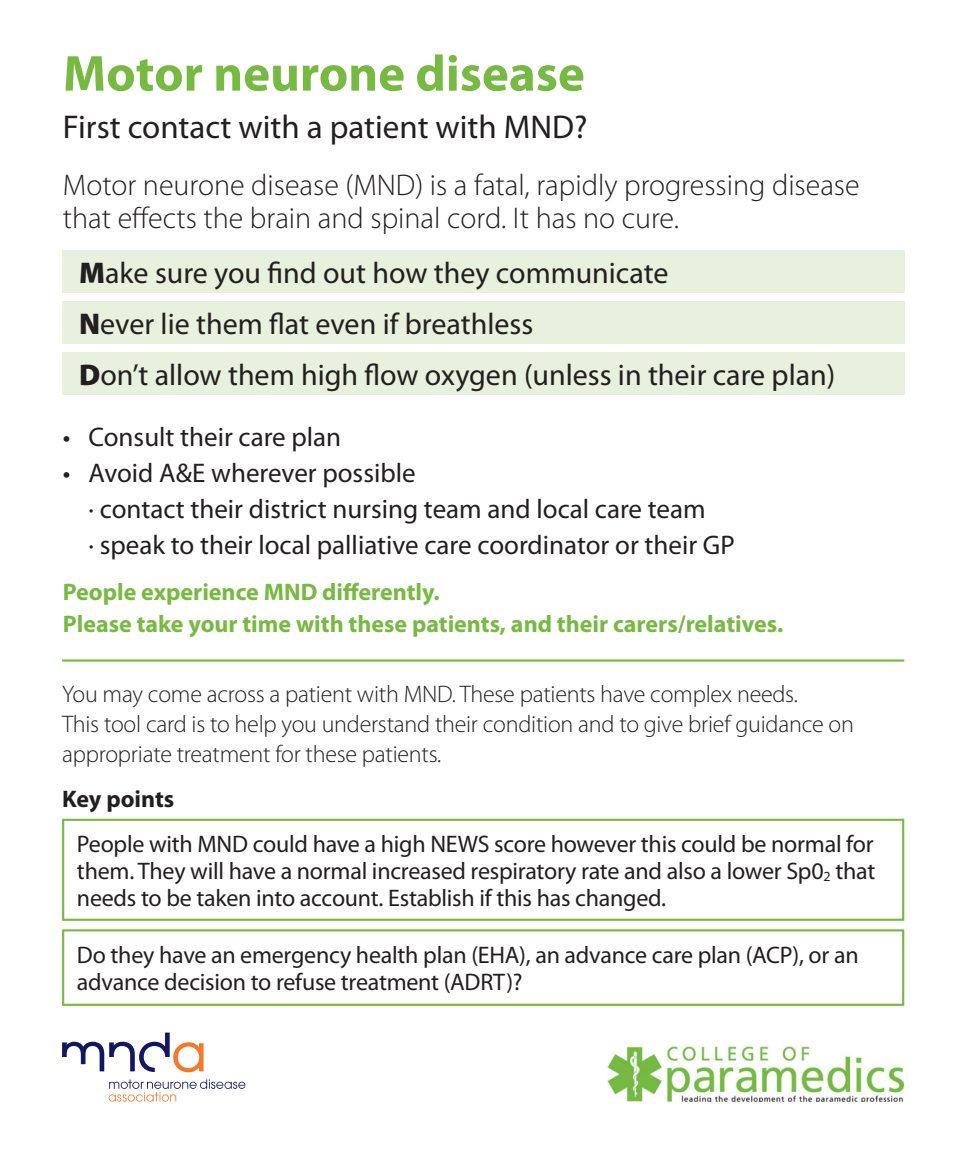
<style>
.page{position:relative;width:964px;height:1150px;background:#fff}
.page>*{position:absolute;margin:0;border:0;box-sizing:border-box;transform-origin:0 0}
.t1{font:700 51px "Myriad Pro";color:#76ba42}
.t2{font:33px "Myriad Pro";color:#231f20}
.t3{font:30px/51px "Myriad Pro";color:#231f20}
.t4{font:300 30px/33px "Myriad Pro";color:#231f20}
.t5{font:27px/36px "Myriad Pro";color:#231f20}
.t6{font:24px/27px "Myriad Pro";letter-spacing:-.01em;color:#231f20;text-align:justify}
.t7{font:300 24px/30px "Myriad Pro";letter-spacing:-.01em;color:#231f20}
.t8{font:700 24px/32.4px "Myriad Pro";color:#76ba42}
.t9{font:700 24px "Myriad Pro";color:#231f20}
.s1{font-weight:900}
</style>
<div class="page">
<div style="left:62px;top:251px;width:842px;height:42px;background:#e7f1dd"></div>
<div style="left:62px;top:302px;width:842px;height:42px;background:#e7f1dd"></div>
<div style="left:62px;top:353px;width:842px;height:42px;background:#e7f1dd"></div>
<div style="left:62px;top:819px;width:842px;height:102px;border:2px solid #76ba42"></div>
<div style="left:62px;top:929px;width:842px;height:77px;border:2px solid #76ba42"></div>
<hr style="left:62px;top:659px;width:842px;height:2px;background:#76ba42">
<img style="left:607px;top:1046px;width:298px;height:55px">
<svg style="left:62px;top:1032px;width:142px;height:40px"></svg>
<svg style="left:109px;top:1079px;width:136px;height:22px"></svg>
<h1 class="t1" style="left:63px;top:40px;width:523px">Motor neurone disease</h1>
<h2 class="t2" style="left:63px;top:107px;width:526px">First contact with a patient with MND?</h2>
<p class="t4" style="left:63px;top:168px;width:798px">Motor neurone disease (MND) is a fatal, rapidly progressing disease that effects the brain and spinal cord. It has no cure.</p>
<p class="t3" style="left:79px;top:247px;width:758px"><span class="s1">M</span>ake sure you find out how they communicate<br><span class="s1">N</span>ever lie them flat even if breathless<br><span class="s1">D</span>on’t allow them high flow oxygen (unless in their care plan)</p>
<p class="t5" style="left:63px;top:419px;width:280px">• Consult their care plan</p>
<p class="t5" style="left:88px;top:455px;width:648px;text-indent:-26px">• Avoid A&amp;E wherever possible<br>· contact their district nursing team and local care team<br>· speak to their local palliative care coordinator or their GP</p>
<p class="t8" style="left:63px;top:575px;width:722px">People experience MND differently.<br>Please take your time with these patients, and their carers/relatives.</p>
<p class="t7" style="left:62px;top:679px;width:793px">You may come across a patient with MND. These patients have complex needs.<br>This tool card is to help you understand their condition and to give brief guidance on appropriate treatment for these patients.</p>
<p class="t9" style="left:62px;top:783px;width:114px">Key points</p>
<p class="t6" style="left:77px;top:830px;width:800px">People with MND could have a high NEWS score however this could be normal for them. They will have a normal increased respiratory rate and also a lower Sp0<sub>2</sub> that needs to be taken into account. Establish if this has changed.</p>
<p class="t6" style="left:77px;top:941px;width:783px">Do they have an emergency health plan (EHA), an advance care plan (ACP), or an advance decision to refuse treatment (ADRT)?</p>
</div>
